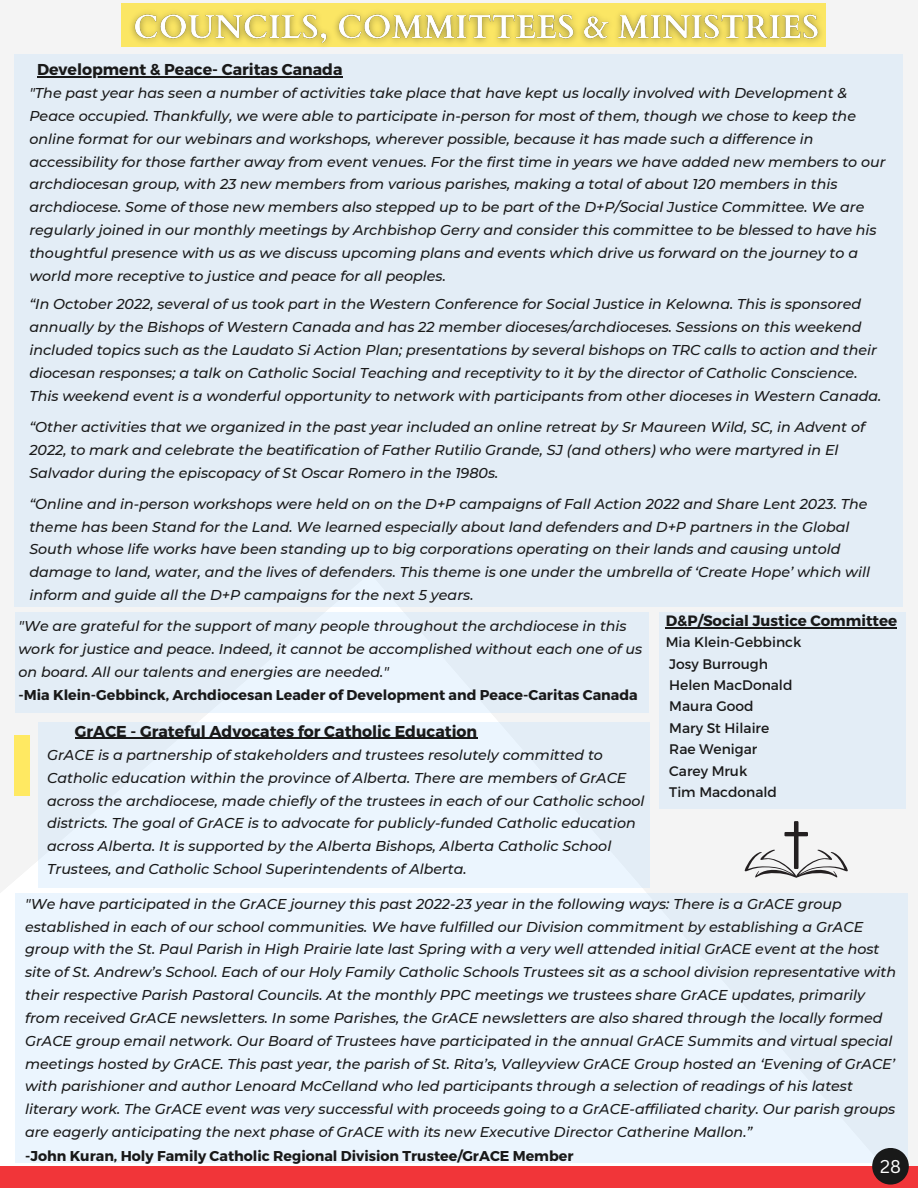
<style>
.page{position:relative;width:918px;height:1188px;background:#f4f4f4}
.page>*{position:absolute;margin:0;border:0;box-sizing:border-box;transform-origin:0 0}
.t1{font:18px "Canva Sans";color:#fff}
.t2{font:700 15.75px "Montserrat";color:#191919}
.t3{font:700 15px "Montserrat";color:#191919}
.t4{font:italic 500 14.25px/22.8px "Montserrat";color:#191919}
.t5{font:700 14.25px "Montserrat";color:#191919}
.t6{font:13.95px "Montserrat";color:#191919}
</style>
<div class="page">
<svg style="left:0;top:573px;width:908px;height:593px"></svg>
<div style="left:0;top:1166px;width:918px;height:22px;background:#f13539"></div>
<div style="left:15px;top:54px;width:888px;height:553px;background:#e3edf6"></div>
<div style="left:15px;top:893px;width:892px;height:270px;background:#ebf5fe"></div>
<svg style="left:872px;top:1148px;width:37px;height:37px"></svg>
<div style="left:39px;top:722px;width:611px;height:166px;background:#ebf5fe"></div>
<div style="left:122px;top:4px;width:704px;height:43px;background:#fbe664"></div>
<div style="left:15px;top:735px;width:14px;height:60px;background:#ffe962"></div>
<div style="left:660px;top:612px;width:246px;height:197px;background:#e3edf6"></div>
<div style="left:15px;top:612px;width:633px;height:101px;background:#e3edf6"></div>
<svg style="left:745px;top:849px;width:103px;height:29px"></svg>
<div style="left:794px;top:821px;width:5px;height:48px;background:#231f20"></div>
<hr style="left:784px;top:832px;width:24px;height:4px;background:#231f20">
<hr style="left:37px;top:76px;width:305px;height:2px;background:#191919">
<hr style="left:75px;top:738px;width:402px;height:1px;background:#191919">
<img style="left:131px;top:12px;width:690px;height:33px">
<hr style="left:666px;top:627px;width:231px;height:1px;background:#191919">
<p class="t2" style="left:37px;top:59px;width:307px">Development &amp; Peace- Caritas Canada</p>
<p class="t4" style="left:29px;top:82px;width:858px">"The past year has seen a number of activities take place that have kept us locally involved with Development &amp; Peace occupied. Thankfully, we were able to participate in-person for most of them, though we chose to keep the online format for our webinars and workshops, wherever possible, because it has made such a difference in accessibility for those farther away from event venues. For the first time in years we have added new members to our archdiocesan group, with 23 new members from various parishes, making a total of about 120 members in this archdiocese. Some of those new members also stepped up to be part of the D+P/Social Justice Committee. We are regularly joined in our monthly meetings by Archbishop Gerry and consider this committee to be blessed to have his thoughtful presence with us as we discuss upcoming plans and events which drive us forward on the journey to a world more receptive to justice and peace for all peoples.</p>
<p class="t4" style="left:29px;top:293px;width:854px">“In October 2022, several of us took part in the Western Conference for Social Justice in Kelowna. This is sponsored annually by the Bishops of Western Canada and has 22 member dioceses/archdioceses. Sessions on this weekend included topics such as the Laudato Si Action Plan; presentations by several bishops on TRC calls to action and their diocesan responses; a talk on Catholic Social Teaching and receptivity to it by the director of Catholic Conscience.<br>This weekend event is a wonderful opportunity to network with participants from other dioceses in Western Canada.</p>
<p class="t4" style="left:29px;top:415px;width:837px">“Other activities that we organized in the past year included an online retreat by Sr Maureen Wild, SC, in Advent of<br>2022, to mark and celebrate the beatification of Father Rutilio Grande, SJ (and others) who were martyred in El<br>Salvador during the episcopacy of St Oscar Romero in the 1980s.</p>
<p class="t4" style="left:29px;top:492px;width:842px">“Online and in-person workshops were held on on the D+P campaigns of Fall Action 2022 and Share Lent 2023. The theme has been Stand for the Land. We learned especially about land defenders and D+P partners in the Global South whose life works have been standing up to big corporations operating on their lands and causing untold damage to land, water, and the lives of defenders. This theme is one under the umbrella of ‘Create Hope’ which will inform and guide all the D+P campaigns for the next 5 years.</p>
<p class="t4" style="left:18px;top:615px;width:625px">"We are grateful for the support of many people throughout the archdiocese in this work for justice and peace. Indeed, it cannot be accomplished without each one of us on board. All our talents and energies are needed."</p>
<p class="t5" style="left:18px;top:686px;width:621px">-Mia Klein-Gebbinck, Archdiocesan Leader of Development and Peace-Caritas Canada</p>
<p class="t3" style="left:666px;top:611px;width:233px">D&amp;P/Social Justice Committee</p>
<p class="t6" style="left:666px;top:633px;width:137px">Mia Klein-Gebbinck</p>
<p class="t6" style="left:669px;top:655px;width:100px">Josy Burrough</p>
<p class="t6" style="left:669px;top:676px;width:125px">Helen MacDonald</p>
<p class="t6" style="left:669px;top:697px;width:86px">Maura Good</p>
<p class="t6" style="left:669px;top:719px;width:101px">Mary St Hilaire</p>
<p class="t6" style="left:669px;top:740px;width:90px">Rae Wenigar</p>
<p class="t6" style="left:669px;top:762px;width:79px">Carey Mruk</p>
<p class="t6" style="left:669px;top:783px;width:109px">Tim Macdonald</p>
<p class="t2" style="left:75px;top:721px;width:404px">GrACE - Grateful Advocates for Catholic Education</p>
<p class="t4" style="left:47px;top:743px;width:599px">GrACE is a partnership of stakeholders and trustees resolutely committed to Catholic education within the province of Alberta. There are members of GrACE across the archdiocese, made chiefly of the trustees in each of our Catholic school districts. The goal of GrACE is to advocate for publicly-funded Catholic education across Alberta. It is supported by the Alberta Bishops, Alberta Catholic School Trustees, and Catholic School Superintendents of Alberta.</p>
<p class="t4" style="left:25px;top:892px;width:873px">"We have participated in the GrACE journey this past 2022-23 year in the following ways: There is a GrACE group established in each of our school communities. We have fulfilled our Division commitment by establishing a GrACE group with the St. Paul Parish in High Prairie late last Spring with a very well attended initial GrACE event at the host site of St. Andrew’s School. Each of our Holy Family Catholic Schools Trustees sit as a school division representative with their respective Parish Pastoral Councils. At the monthly PPC meetings we trustees share GrACE updates, primarily from received GrACE newsletters. In some Parishes, the GrACE newsletters are also shared through the locally formed GrACE group email network. Our Board of Trustees have participated in the annual GrACE Summits and virtual special meetings hosted by GrACE. This past year, the parish of St. Rita’s, Valleyview GrACE Group hosted an ‘Evening of GrACE’ with parishioner and author Lenoard McCelland who led participants through a selection of readings of his latest literary work. The GrACE event was very successful with proceeds going to a GrACE-affiliated charity. Our parish groups are eagerly anticipating the next phase of GrACE with its new Executive Director Catherine Mallon.”</p>
<p class="t5" style="left:25px;top:1146px;width:550px">-John Kuran, Holy Family Catholic Regional Division Trustee/GrACE Member</p>
<p class="t1" style="left:880px;top:1154px;width:22px">28</p>
</div>
